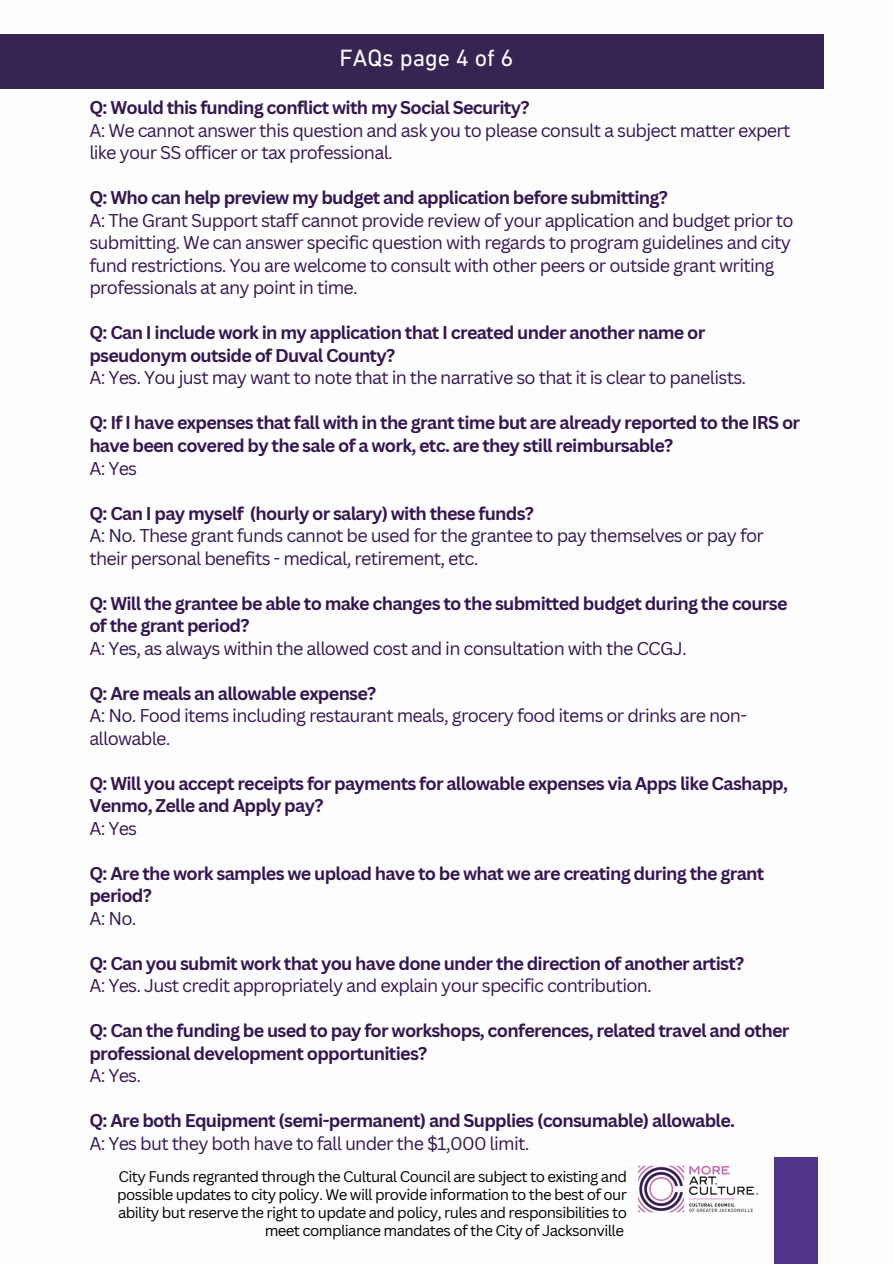
<style>
.page{position:relative;width:894px;height:1264px;background:#fff}
.page>*{position:absolute;margin:0;border:0;box-sizing:border-box;transform-origin:0 0}
.t1{font:24px "DIN Next LT Pro";color:#fff}
.t2{font:700 18px/22.5px "Canva Sans";letter-spacing:-.04em;color:#341752}
.t3{font:18px/22.5px "Canva Sans";letter-spacing:-.04em;color:#341752}
.t4{font:15px/18px "Canva Sans";letter-spacing:-.04em;color:#000;text-align:right}
.s1{font-weight:700}
.s2{font-weight:400}
</style>
<div class="page">
<div style="left:0;top:34px;width:823px;height:54px;background:#362453"></div>
<div style="left:774px;top:1157px;width:43px;height:106px;background:#51358a"></div>
<img style="left:638px;top:1165px;width:120px;height:48px">
<h2 class="t1" style="left:339px;top:48px;width:175px">FAQs page 4 of 6</h2>
<h1 class="t3" style="left:89px;top:96px;width:702px"><span class="s1">Q: Would this funding conflict with my Social Security?<br></span>A: We cannot answer this question and ask you to please consult a subject matter expert like your SS officer or tax professional.</h1>
<h2 class="t3" style="left:89px;top:186px;width:705px"><span class="s1">Q: Who can help preview my budget and application before submitting?<br></span>A: The Grant Support staff cannot provide review of your application and budget prior to submitting. We can answer specific question with regards to program guidelines and city fund restrictions. You are welcome to consult with other peers or outside grant writing professionals at any point in time.</h2>
<h2 class="t2" style="left:89px;top:321px;width:658px">Q: Can I include work in my application that I created under another name or pseudonym outside of Duval County?<br><span class="s2">A: Yes. You just may want to note that in the narrative so that it is clear to panelists.</span></h2>
<h2 class="t2" style="left:89px;top:411px;width:712px">Q: If I have expenses that fall with in the grant time but are already reported to the IRS or have been covered by the sale of a work, etc. are they still reimbursable?<br><span class="s2">A: Yes</span></h2>
<h2 class="t3" style="left:89px;top:501px;width:676px"><span class="s1">Q: Can I pay myself (hourly or salary) with these funds?<br></span>A: No. These grant funds cannot be used for the grantee to pay themselves or pay for their personal benefits - medical, retirement, etc.</h2>
<h2 class="t2" style="left:89px;top:591px;width:699px">Q: Will the grantee be able to make changes to the submitted budget during the course of the grant period?<br><span class="s2">A: Yes, as always within the allowed cost and in consultation with the CCGJ.</span></h2>
<h2 class="t3" style="left:89px;top:681px;width:659px"><span class="s1">Q: Are meals an allowable expense?<br></span>A: No. Food items including restaurant meals, grocery food items or drinks are non&shy;allowable.</h2>
<h2 class="t2" style="left:89px;top:771px;width:700px">Q: Will you accept receipts for payments for allowable expenses via Apps like Cashapp,<br>Venmo, Zelle and Apply pay?<br><span class="s2">A: Yes</span></h2>
<h2 class="t2" style="left:89px;top:861px;width:676px">Q: Are the work samples we upload have to be what we are creating during the grant period?<br><span class="s2">A: No.</span></h2>
<h2 class="t2" style="left:89px;top:951px;width:656px">Q: Can you submit work that you have done under the direction of another artist?<br><span class="s2">A: Yes. Just credit appropriately and explain your specific contribution.</span></h2>
<h2 class="t2" style="left:89px;top:1019px;width:701px">Q: Can the funding be used to pay for workshops, conferences, related travel and other professional development opportunities?<br><span class="s2">A: Yes.</span></h2>
<h2 class="t2" style="left:89px;top:1109px;width:647px">Q: Are both Equipment (semi-permanent) and Supplies (consumable) allowable.<br><span class="s2">A: Yes but they both have to fall under the $1,000 limit.</span></h2>
<p class="t4" style="left:117px;top:1166px;width:511px">City Funds regranted through the Cultural Council are subject to existing and possible updates to city policy. We will provide information to the best of our ability but reserve the right to update and policy, rules and responsibilities to meet compliance mandates of the City of Jacksonville</p>
</div>
